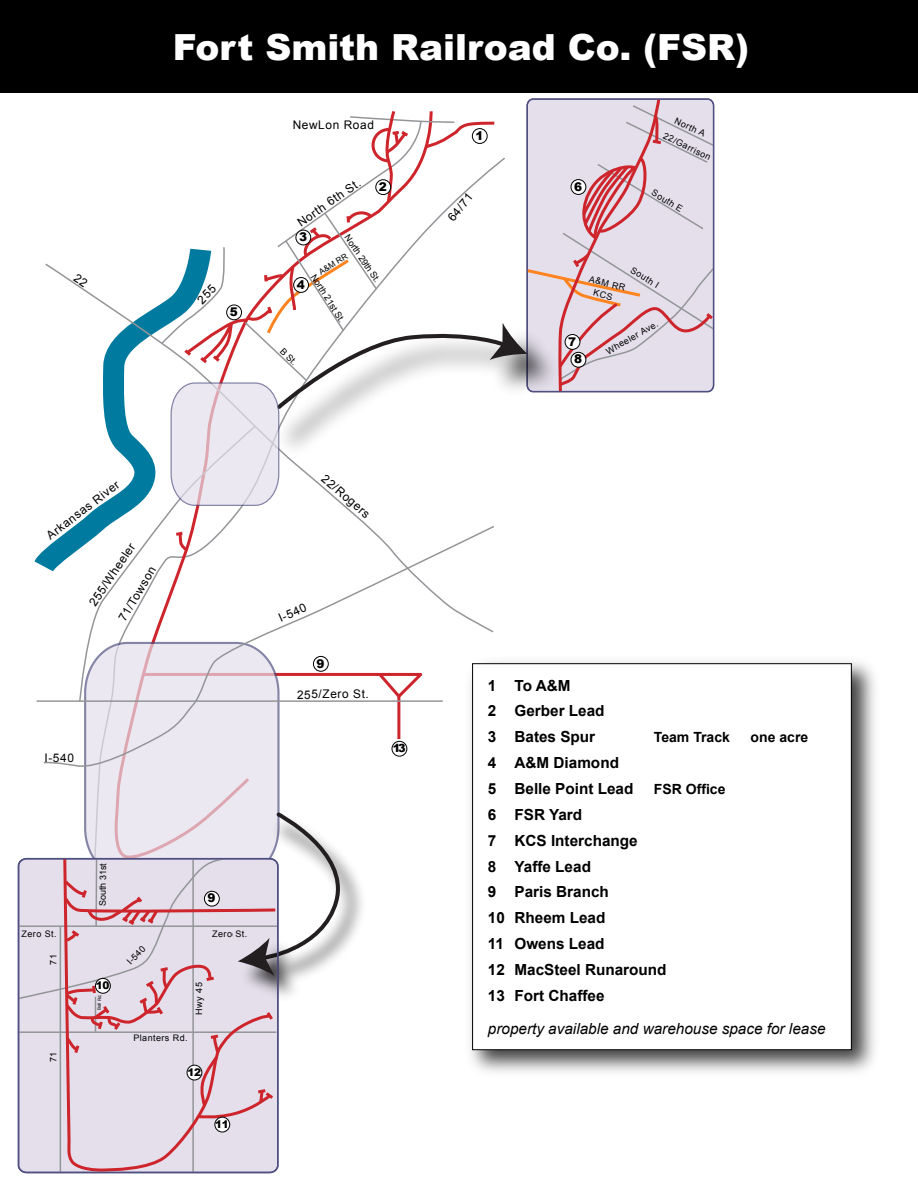
<style>
.page{position:relative;width:918px;height:1188px;background:#fff}
.page>*{position:absolute;margin:0;border:0;box-sizing:border-box;transform-origin:0 0}
.t1{font:900 36px "Arial";color:#fff}
.t2{font:700 15.3px/25.8px "Arial";color:#000}
.t3{font:italic 15.3px "Arial";color:#000}
.t4{font:700 14.1px "Arial";color:#000}
.t5{font:900 12px/17.9px "Arial";color:#000;text-align:center}
.t6{font:11.85px "Arial";letter-spacing:.05em;color:#000}
.t7{font:900 11.25px "Arial";color:#000}
.t8{font:900 10.5px "Arial";color:#000}
.t9{font:9px/18.5px "Arial";letter-spacing:.045em;color:#000}
.t10{font:9px "Arial";letter-spacing:-.005em;color:#000}
.t11{font:8.25px "Arial";color:#000}
.t12{font:900 6px "Arial";color:#000}
.t13{font:4.5px "Arial";letter-spacing:-.005em;color:#000}
</style>
<div class="page">
<svg style="left:84px;top:769px;width:196px;height:43px"></svg>
<div style="left:19px;top:859px;width:259px;height:313px;background:#e4dfeb;border-radius:8px"></div>
<hr style="left:37px;top:700px;width:406px;height:2px;background:#939598">
<svg style="left:42px;top:550px;width:401px;height:219px"></svg>
<svg style="left:78px;top:633px;width:179px;height:70px"></svg>
<svg style="left:44px;top:263px;width:450px;height:370px"></svg>
<svg style="left:141px;top:670px;width:287px;height:72px"></svg>
<svg style="left:173px;top:530px;width:16px;height:23px"></svg>
<div style="left:313px;top:656px;width:15px;height:15px;background:#fff;border-radius:50%"></div>
<div style="left:313px;top:656px;width:16px;height:16px;border:1px solid #000;border-radius:50%"></div>
<div style="left:392px;top:741px;width:15px;height:15px;background:#fff;border-radius:50%"></div>
<div style="left:392px;top:741px;width:15px;height:16px;border:1px solid #000;border-radius:50%"></div>
<div style="left:0;top:0;width:918px;height:93px;background:#000"></div>
<hr style="left:60px;top:926px;width:1px;height:247px;background:#939598">
<svg style="left:67px;top:1120px;width:164px;height:50px"></svg>
<div style="left:215px;top:1117px;width:15px;height:15px;background:#fff;border-radius:50%"></div>
<div style="left:214px;top:1117px;width:16px;height:15px;border:1px solid #000;border-radius:50%"></div>
<svg style="left:17px;top:812px;width:323px;height:308px"></svg>
<div style="left:18px;top:858px;width:261px;height:315px;border:2px solid #504f81;border-radius:8px"></div>
<img style="left:470px;top:661px;width:405px;height:412px">
<div style="left:473px;top:664px;width:378px;height:386px;background:#fff"></div>
<div style="left:472px;top:663px;width:380px;height:387px;border:1px solid #000"></div>
<svg style="left:161px;top:98px;width:554px;height:408px"></svg>
<svg style="left:73px;top:273px;width:15px;height:15px"></svg>
<h1 class="t1" style="left:173px;top:27px;width:578px">Fort Smith Railroad Co. (FSR)</h1>
<p class="t5" style="left:230px;top:303px;width:10px">5</p>
<p class="t6" style="left:293px;top:119px;width:83px">NewLon Road</p>
<p class="t6" style="left:295px;top:218px;width:75px;rotate:-35deg">North 6th St.</p>
<p class="t5" style="left:379px;top:178px;width:10px">2</p>
<p class="t5" style="left:299px;top:228px;width:10px">3</p>
<p class="t5" style="left:297px;top:276px;width:10px">4</p>
<p class="t9" style="left:355px;top:230px;width:57px;rotate:56deg">North 29th St.</p>
<p class="t11" style="left:317px;top:268px;width:34px;rotate:-32deg">A&amp;M RR</p>
<p class="t9" style="left:321px;top:270px;width:57px;rotate:57deg">North 21st St.</p>
<p class="t9" style="left:288px;top:343px;width:21px;rotate:44deg">B St.</p>
<p class="t5" style="left:475px;top:127px;width:10px">1</p>
<p class="t6" style="left:445px;top:215px;width:34px;rotate:-51deg">64/71</p>
<p class="t5" style="left:574px;top:178px;width:10px">6</p>
<p class="t9" style="left:676px;top:110px;width:53px;text-indent:4px;rotate:26deg">North A<br>22/Garrison</p>
<p class="t9" style="left:658px;top:184px;width:36px;rotate:32deg">South E</p>
<p class="t9" style="left:637px;top:261px;width:33px;rotate:32deg">South I</p>
<p class="t9" style="left:602px;top:344px;width:60px;rotate:-30deg">Wheeler Ave.</p>
<p class="t9" style="left:591px;top:273px;width:39px;line-height:12.3px;text-align:center;rotate:14deg">A&amp;M RR<br>KCS</p>
<p class="t5" style="left:568px;top:333px;width:15px">7<br>8</p>
<p class="t12" style="left:569px;top:338px;width:6px">7</p>
<p class="t12" style="left:575px;top:354px;width:6px">8</p>
<p class="t6" style="left:44px;top:532px;width:90px;rotate:-38deg">Arkansas River</p>
<p class="t6" style="left:87px;top:602px;width:75px;rotate:-57deg">255/Wheeler</p>
<p class="t6" style="left:116px;top:617px;width:63px;rotate:-59deg">71/Towson</p>
<p class="t6" style="left:45px;top:751px;width:31px">I-540</p>
<p class="t6" style="left:328px;top:472px;width:61px;rotate:41deg">22/Rogers</p>
<p class="t6" style="left:276px;top:612px;width:31px;rotate:-24deg">I-540</p>
<p class="t5" style="left:317px;top:654px;width:10px">9</p>
<p class="t6" style="left:297px;top:688px;width:73px;rotate:-1deg">255/Zero St.</p>
<p class="t7" style="left:393px;top:742px;width:14px">13</p>
<p class="t10" style="left:98px;top:906px;width:45px;rotate:-90deg">South 31st</p>
<p class="t5" style="left:208px;top:889px;width:10px">9</p>
<p class="t9" style="left:22px;top:925px;width:37px">Zero St.</p>
<p class="t9" style="left:212px;top:925px;width:37px">Zero St.</p>
<p class="t9" style="left:44px;top:965px;width:12px;rotate:-90deg">71</p>
<p class="t9" style="left:44px;top:1062px;width:12px;rotate:-90deg">71</p>
<p class="t8" style="left:96px;top:980px;width:15px">10</p>
<p class="t13" style="left:97px;top:1010px;width:17px;rotate:-90deg">Ball Rd.</p>
<p class="t9" style="left:122px;top:957px;width:24px;rotate:-47deg">I-540</p>
<p class="t9" style="left:133px;top:1028px;width:56px">Planters Rd.</p>
<p class="t9" style="left:190px;top:1015px;width:34px;rotate:-90deg">Hwy 45</p>
<p class="t8" style="left:187px;top:1067px;width:15px">12</p>
<p class="t8" style="left:215px;top:1119px;width:15px">11</p>
<p class="t2" style="left:488px;top:672px;width:118px">1 To A&amp;M<br>2 Gerber Lead<br>3 Bates Spur</p>
<p class="t4" style="left:654px;top:729px;width:78px">Team Track</p>
<p class="t4" style="left:751px;top:729px;width:59px">one acre</p>
<p class="t2" style="left:488px;top:750px;width:147px">4 A&amp;M Diamond<br>5 Belle Point Lead</p>
<p class="t4" style="left:654px;top:781px;width:73px">FSR Office</p>
<p class="t2" style="left:488px;top:802px;width:180px">6 FSR Yard<br>7 KCS Interchange<br>8 Yaffe Lead<br>9 Paris Branch<br>10 Rheem Lead<br>11 Owens Lead<br>12 MacSteel Runaround<br>13 Fort Chaffee</p>
<p class="t3" style="left:488px;top:1020px;width:339px">property available and warehouse space for lease</p>
</div>
